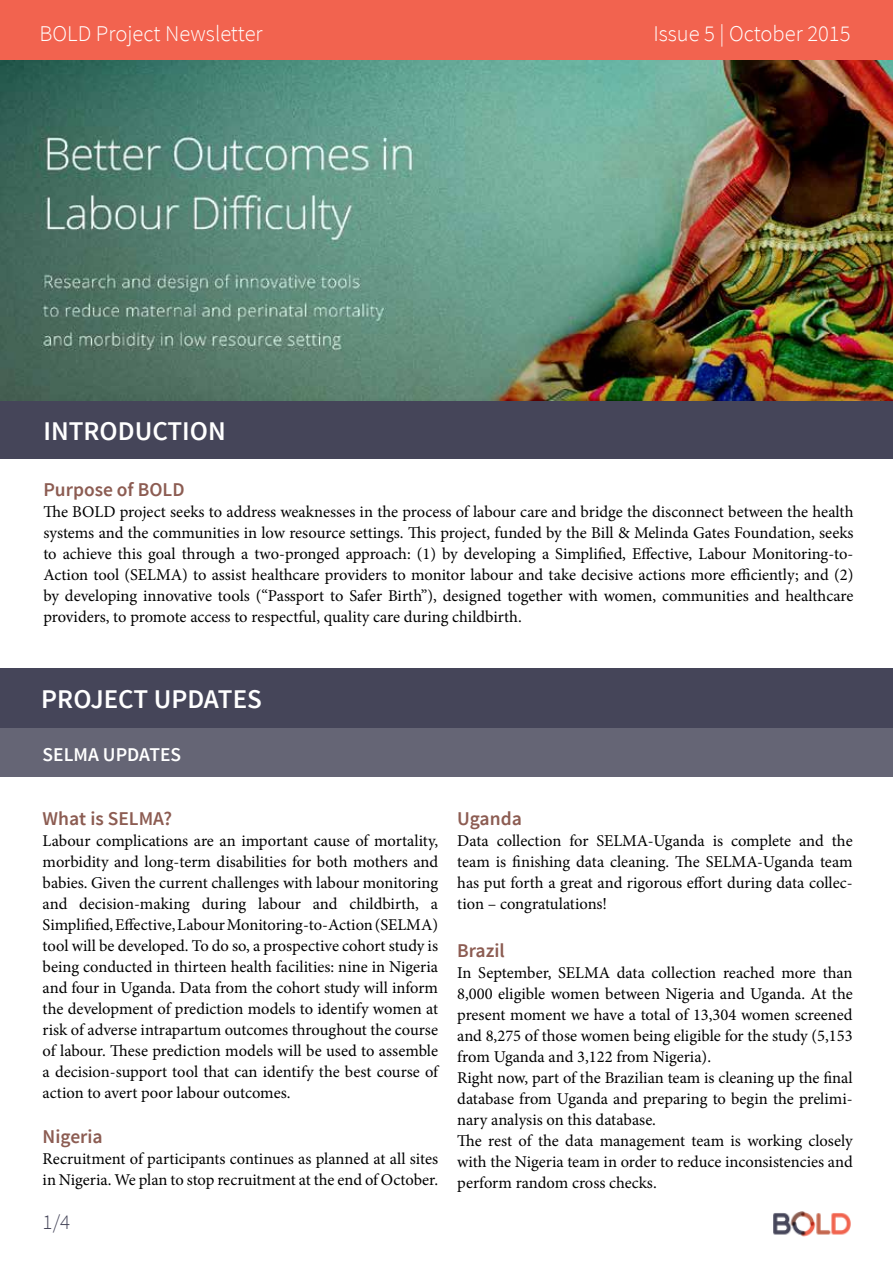
<style>
.page{position:relative;width:893px;height:1263px;background:#fff}
.page>*{position:absolute;margin:0;border:0;box-sizing:border-box;transform-origin:0 0}
.t1{font:600 27px "Source Sans Pro";color:#fff}
.t2{font:300 22.5px "Source Sans Pro";color:#fff}
.t3{font:300 21px "Source Sans Pro";color:#454559}
.t4{font:600 19.5px "Source Sans Pro";color:#8c5c52}
.t5{font:600 19.5px "Source Sans Pro";color:#fff}
.t6{font:16.5px/21px "Minion Pro";color:#000;text-align:justify}
</style>
<div class="page">
<div style="left:0;top:0;width:893px;height:68px;background:#f2634f"></div>
<img style="left:773px;top:1211px;width:78px;height:25px">
<div style="left:0;top:400px;width:893px;height:59px;background:#454559"></div>
<img style="left:0;top:60px;width:893px;height:341px">
<div style="left:0;top:668px;width:893px;height:60px;background:#454559"></div>
<div style="left:0;top:727px;width:893px;height:49px;background:#656575"></div>
<h2 class="t2" style="left:40px;top:20px;width:225px">BOLD Project Newsletter</h2>
<h2 class="t2" style="left:653px;top:20px;width:199px">Issue 5 | October 2015</h2>
<h1 class="t1" style="left:43px;top:414px;width:184px">INTRODUCTION</h1>
<p class="t4" style="left:43px;top:477px;width:143px">Purpose of BOLD</p>
<p class="t6" style="left:43px;top:501px;width:812px">The BOLD project seeks to address weaknesses in the process of labour care and bridge the disconnect between the health systems and the communities in low resource settings. This project, funded by the Bill &amp; Melinda Gates Foundation, seeks to achieve this goal through a two-pronged approach: (1) by developing a Simplified, Effective, Labour Monitoring-to-Action tool (SELMA) to assist healthcare providers to monitor labour and take decisive actions more efficiently; and (2) by developing innovative tools (“Passport to Safer Birth”), designed together with women, communities and healthcare providers, to promote access to respectful, quality care during childbirth.</p>
<h1 class="t1" style="left:41px;top:682px;width:222px">PROJECT UPDATES</h1>
<p class="t5" style="left:43px;top:742px;width:140px">SELMA UPDATES</p>
<p class="t4" style="left:43px;top:806px;width:131px">What is SELMA?</p>
<p class="t6" style="left:43px;top:830px;width:397px">Labour complications are an important cause of mortality, morbidity and long-term disabilities for both mothers and babies. Given the current challenges with labour monitoring and decision-making during labour and childbirth, a Simplified, Effective, Labour Monitoring-to-Action (SELMA) tool will be developed. To do so, a prospective cohort study is being conducted in thirteen health facilities: nine in Nigeria and four in Uganda. Data from the cohort study will inform the development of prediction models to identify women at risk of adverse intrapartum outcomes throughout the course of labour. These prediction models will be used to assemble a decision-support tool that can identify the best course of action to avert poor labour outcomes.</p>
<p class="t4" style="left:43px;top:1124px;width:62px">Nigeria</p>
<p class="t6" style="left:43px;top:1148px;width:397px">Recruitment of participants continues as planned at all sites in Nigeria. We plan to stop recruitment at the end of October.</p>
<p class="t3" style="left:43px;top:1209px;width:29px">1/4</p>
<p class="t4" style="left:457px;top:806px;width:66px">Uganda</p>
<p class="t6" style="left:457px;top:830px;width:397px">Data collection for SELMA-Uganda is complete and the team is finishing data cleaning. The SELMA-Uganda team has put forth a great and rigorous effort during data collec&shy;tion – congratulations!</p>
<p class="t4" style="left:457px;top:938px;width:49px">Brazil</p>
<p class="t6" style="left:457px;top:962px;width:397px;text-align:left">In September, SELMA data collection reached more than 8,000 eligible women between Nigeria and Uganda. At the present moment we have a total of 13,304 women screened and 8,275 of those women being eligible for the study (5,153 from Uganda and 3,122 from Nigeria).<br>Right now, part of the Brazilian team is cleaning up the final database from Uganda and preparing to begin the prelimi&shy;nary analysis on this database.<br>The rest of the data management team is working closely with the Nigeria team in order to reduce inconsistencies and perform random cross checks.</p>
</div>
